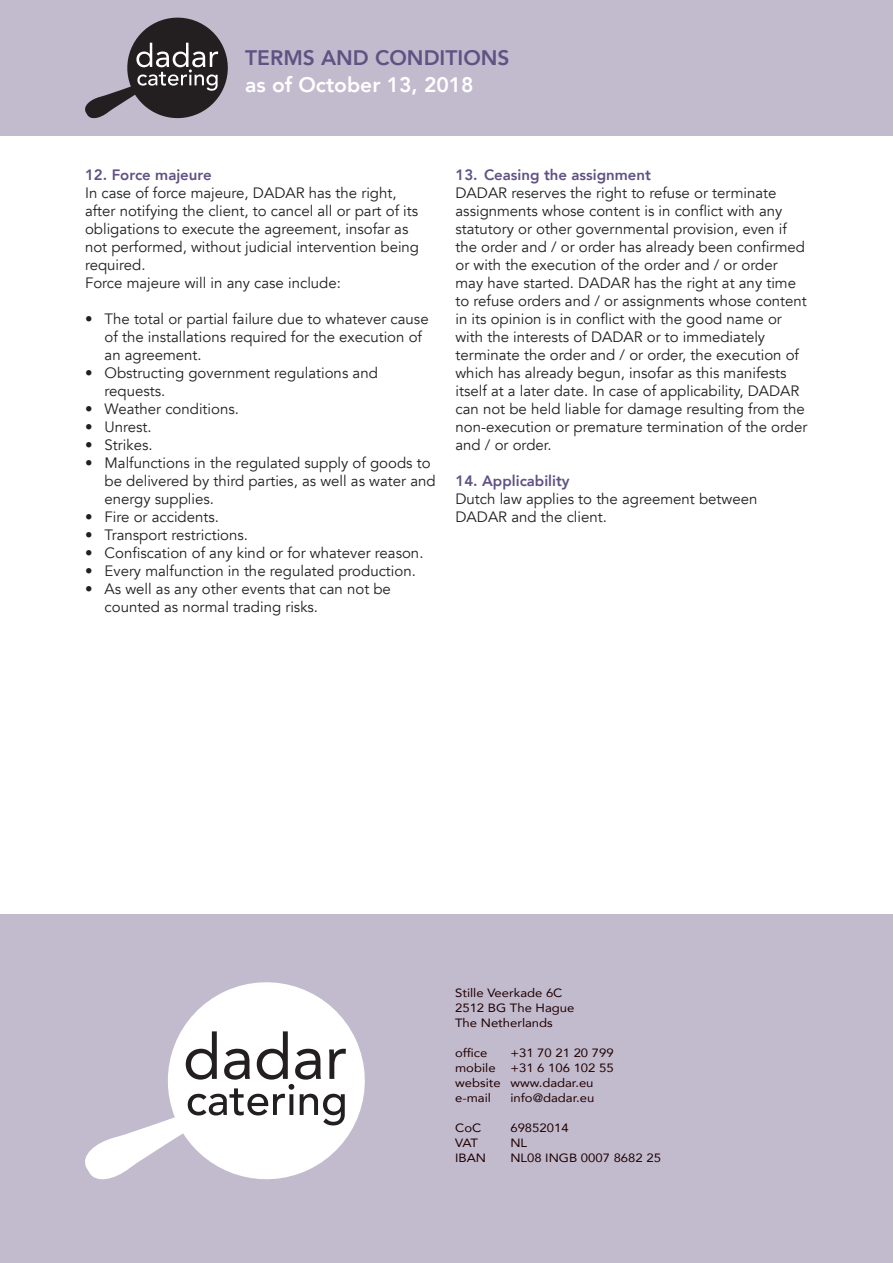
<style>
.page{position:relative;width:893px;height:1263px;background:#fff}
.page>*{position:absolute;margin:0;border:0;box-sizing:border-box;transform-origin:0 0}
.kop{font:800 21px "Avenir";color:#605283}
.kop-2{font:800 21px "Avenir";color:#fff}
.Body{font:15px/18px "Avenir";color:#231f20}
.kop-3{font:800 15px "Avenir";color:#605283}
.t1{font:12px "Avenir";color:#200000;scale:1.09 1}
</style>
<div class="page">
<div style="left:0;top:914px;width:893px;height:349px;background:#c2bbce"></div>
<svg style="left:85px;top:982px;width:280px;height:197px"></svg>
<svg style="left:186px;top:1031px;width:160px;height:94px;background:#c9c8c8"></svg>
<div style="left:0;top:0;width:893px;height:136px;background:#c2bbce"></div>
<svg style="left:85px;top:18px;width:143px;height:100px"></svg>
<p class="kop" style="left:245px;top:41px;width:266px">TERMS AND CONDITIONS</p>
<p class="kop-2" style="left:245px;top:68px;width:230px">as of October 13, 2018</p>
<p class="kop-3" style="left:85px;top:163px;width:128px">12. Force majeure</p>
<p class="Body" style="left:85px;top:184px;width:336px">In case of force majeure, DADAR has the right, after notifying the client, to cancel all or part of its obligations to execute the agreement, insofar as not performed, without judicial intervention being required.</p>
<p class="Body" style="left:85px;top:274px;width:257px">Force majeure will in any case include:</p>
<p class="Body" style="left:105px;top:310px;width:326px;text-indent:-20px">• The total or partial failure due to whatever cause of the installations required for the execution of an agreement.</p>
<p class="Body" style="left:105px;top:364px;width:275px;text-indent:-20px">• Obstructing government regulations and requests.</p>
<p class="Body" style="left:85px;top:400px;width:155px">• Weather conditions.</p>
<p class="Body" style="left:85px;top:418px;width:68px">• Unrest.</p>
<p class="Body" style="left:85px;top:436px;width:69px">• Strikes.</p>
<p class="Body" style="left:105px;top:454px;width:333px;text-indent:-20px">• Malfunctions in the regulated supply of goods to be delivered by third parties, as well as water and energy supplies.</p>
<p class="Body" style="left:85px;top:508px;width:135px">• Fire or accidents.</p>
<p class="Body" style="left:85px;top:526px;width:165px">• Transport restrictions.</p>
<p class="Body" style="left:85px;top:544px;width:340px">• Confiscation of any kind or for whatever reason.</p>
<p class="Body" style="left:85px;top:562px;width:332px">• Every malfunction in the regulated production.</p>
<p class="Body" style="left:105px;top:580px;width:288px;text-indent:-20px">• As well as any other events that can not be counted as normal trading risks.</p>
<p class="kop-3" style="left:455px;top:163px;width:197px">13. Ceasing the assignment</p>
<p class="Body" style="left:455px;top:184px;width:353px">DADAR reserves the right to refuse or terminate assignments whose content is in conflict with any statutory or other governmental provision, even if the order and / or order has already been confirmed or with the execution of the order and / or order may have started. DADAR has the right at any time to refuse orders and / or assignments whose content in its opinion is in conflict with the good name or with the interests of DADAR or to immediately terminate the order and / or order, the execution of which has already begun, insofar as this manifests itself at a later date. In case of applicability, DADAR can not be held liable for damage resulting from the non-execution or premature termination of the order and / or order.</p>
<p class="kop-3" style="left:455px;top:469px;width:116px">14. Applicability</p>
<p class="Body" style="left:455px;top:490px;width:303px">Dutch law applies to the agreement between<br>DADAR and the client.</p>
<p class="t1" style="left:455px;top:983px;width:100px">Stille Veerkade 6C</p>
<p class="t1" style="left:455px;top:998px;width:111px">2512 BG The Hague</p>
<p class="t1" style="left:455px;top:1013px;width:91px">The Netherlands</p>
<p class="t1" style="left:455px;top:1043px;width:31px">office</p>
<p class="t1" style="left:510px;top:1043px;width:96px">+31 70 21 20 799</p>
<p class="t1" style="left:455px;top:1058px;width:147px">mobile +31 6 106 102 55</p>
<p class="t1" style="left:455px;top:1073px;width:128px">website www.dadar.eu</p>
<p class="t1" style="left:455px;top:1088px;width:34px">e-mail</p>
<p class="t1" style="left:510px;top:1088px;width:78px">info@dadar.eu</p>
<p class="t1" style="left:455px;top:1118px;width:26px">CoC</p>
<p class="t1" style="left:510px;top:1118px;width:55px">69852014</p>
<p class="t1" style="left:455px;top:1133px;width:23px">VAT</p>
<p class="t1" style="left:510px;top:1133px;width:17px">NL</p>
<p class="t1" style="left:455px;top:1148px;width:30px">IBAN</p>
<p class="t1" style="left:510px;top:1148px;width:140px">NL08 INGB 0007 8682 25</p>
</div>
